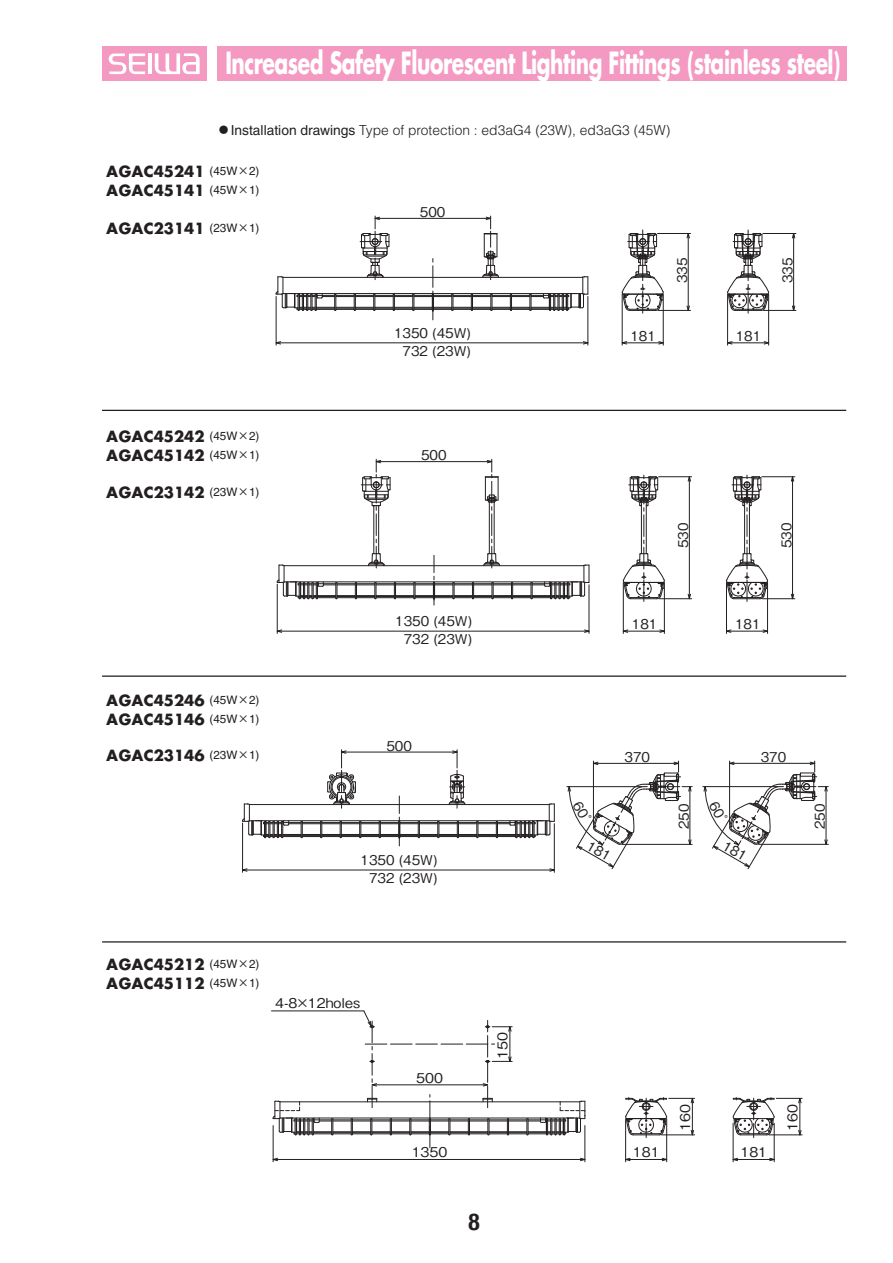
<style>
.page{position:relative;width:893px;height:1263px;background:#fff}
.page>*{position:absolute;margin:0;border:0;box-sizing:border-box;transform-origin:0 0}
.t1{font:700 29.7px "Futura";letter-spacing:-.02em;color:#fff;scale:.68 1}
.t2{font:700 condensed 23.4px "Helvetica Neue";color:#231f20}
.t3{font:16.95px/19.2px "Futura Bld";color:#231f20}
.t4{font:300 13.8px "Helvetica";color:#231f20}
.t5{font:500 13.5px/18.1px "Gothic BBB Pro";color:#231f20;text-align:right}
.t6{font:500 13.5px "Gothic BBB Pro";color:#231f20;scale:1.05 1}
.s1{font-family:"Ryumin Pro"}
.s2{font-weight:400}
.s3{font-family:"Helvetica";font-size:11.7px}
.s4{font-family:"Gothic BBB Pro";font-weight:500;font-size:11.7px}
</style>
<div class="page">
<svg style="left:686px;top:234px;width:4px;height:5px"></svg>
<svg style="left:686px;top:305px;width:4px;height:5px"></svg>
<hr style="left:688px;top:233px;width:1px;height:77px;background:#231f20">
<hr style="left:658px;top:310px;width:32px;height:1px;background:#231f20">
<hr style="left:657px;top:233px;width:33px;height:1px;background:#231f20">
<hr style="left:622px;top:294px;width:1px;height:51px;background:#231f20">
<hr style="left:663px;top:294px;width:1px;height:51px;background:#231f20">
<svg style="left:621px;top:341px;width:6px;height:4px"></svg>
<svg style="left:658px;top:341px;width:6px;height:4px"></svg>
<hr style="left:622px;top:343px;width:41px;height:1px;background:#231f20">
<hr style="left:276px;top:296px;width:1px;height:49px;background:#231f20">
<hr style="left:588px;top:296px;width:1px;height:49px;background:#231f20">
<svg style="left:275px;top:341px;width:6px;height:4px"></svg>
<svg style="left:583px;top:341px;width:6px;height:4px"></svg>
<hr style="left:276px;top:343px;width:312px;height:1px;background:#231f20">
<hr style="left:793px;top:233px;width:1px;height:77px;background:#231f20">
<hr style="left:763px;top:310px;width:33px;height:1px;background:#231f20">
<hr style="left:763px;top:233px;width:33px;height:1px;background:#231f20">
<hr style="left:727px;top:294px;width:1px;height:51px;background:#231f20">
<hr style="left:768px;top:294px;width:1px;height:51px;background:#231f20">
<svg style="left:727px;top:341px;width:6px;height:4px"></svg>
<svg style="left:763px;top:341px;width:7px;height:4px"></svg>
<hr style="left:728px;top:343px;width:41px;height:1px;background:#231f20">
<svg style="left:621px;top:230px;width:43px;height:83px"></svg>
<svg style="left:276px;top:216px;width:313px;height:104px"></svg>
<svg style="left:727px;top:230px;width:42px;height:83px"></svg>
<svg style="left:687px;top:594px;width:4px;height:6px"></svg>
<svg style="left:687px;top:477px;width:4px;height:5px"></svg>
<hr style="left:689px;top:477px;width:1px;height:122px;background:#231f20">
<hr style="left:659px;top:476px;width:33px;height:1px;background:#231f20">
<hr style="left:659px;top:598px;width:33px;height:1px;background:#231f20">
<hr style="left:623px;top:582px;width:1px;height:51px;background:#231f20">
<hr style="left:664px;top:582px;width:1px;height:51px;background:#231f20">
<svg style="left:622px;top:629px;width:6px;height:4px"></svg>
<svg style="left:659px;top:629px;width:6px;height:4px"></svg>
<hr style="left:623px;top:631px;width:41px;height:1px;background:#231f20">
<hr style="left:277px;top:584px;width:1px;height:49px;background:#231f20">
<hr style="left:589px;top:585px;width:1px;height:48px;background:#231f20">
<svg style="left:276px;top:629px;width:6px;height:4px"></svg>
<svg style="left:584px;top:629px;width:6px;height:4px"></svg>
<hr style="left:792px;top:477px;width:1px;height:122px;background:#231f20">
<hr style="left:762px;top:476px;width:33px;height:1px;background:#231f20">
<hr style="left:762px;top:598px;width:33px;height:1px;background:#231f20">
<hr style="left:726px;top:582px;width:1px;height:51px;background:#231f20">
<hr style="left:767px;top:582px;width:1px;height:51px;background:#231f20">
<svg style="left:727px;top:629px;width:5px;height:4px"></svg>
<svg style="left:762px;top:629px;width:7px;height:4px"></svg>
<hr style="left:726px;top:631px;width:41px;height:1px;background:#231f20">
<svg style="left:623px;top:474px;width:42px;height:127px"></svg>
<hr style="left:646px;top:502px;width:1px;height:52px;background:#231f20">
<hr style="left:641px;top:502px;width:1px;height:52px;background:#231f20">
<svg style="left:277px;top:459px;width:313px;height:146px"></svg>
<hr style="left:494px;top:502px;width:1px;height:52px;background:#231f20">
<hr style="left:489px;top:502px;width:1px;height:52px;background:#231f20">
<hr style="left:378px;top:506px;width:1px;height:48px;background:#231f20">
<hr style="left:374px;top:506px;width:1px;height:48px;background:#231f20">
<svg style="left:726px;top:474px;width:42px;height:127px"></svg>
<hr style="left:277px;top:631px;width:312px;height:1px;background:#231f20">
<hr style="left:242px;top:823px;width:1px;height:49px;background:#231f20">
<hr style="left:554px;top:824px;width:1px;height:48px;background:#231f20">
<svg style="left:242px;top:868px;width:6px;height:4px"></svg>
<svg style="left:549px;top:868px;width:6px;height:4px"></svg>
<svg style="left:242px;top:750px;width:313px;height:96px"></svg>
<hr style="left:249px;top:804px;width:300px;height:1px;background:#231f20">
<hr style="left:243px;top:870px;width:311px;height:1px;background:#231f20">
<hr style="left:271px;top:1010px;width:93px;height:1px;background:#231f20">
<hr style="left:625px;top:1119px;width:1px;height:43px;background:#231f20">
<hr style="left:666px;top:1119px;width:1px;height:43px;background:#231f20">
<svg style="left:625px;top:1157px;width:6px;height:4px"></svg>
<svg style="left:661px;top:1157px;width:7px;height:4px"></svg>
<hr style="left:626px;top:1159px;width:41px;height:1px;background:#231f20">
<svg style="left:272px;top:1157px;width:6px;height:4px"></svg>
<svg style="left:580px;top:1157px;width:5px;height:4px"></svg>
<hr style="left:273px;top:1159px;width:312px;height:1px;background:#231f20">
<hr style="left:273px;top:1125px;width:1px;height:37px;background:#231f20">
<hr style="left:585px;top:1125px;width:1px;height:37px;background:#231f20">
<hr style="left:774px;top:1123px;width:1px;height:39px;background:#231f20">
<hr style="left:733px;top:1123px;width:1px;height:39px;background:#231f20">
<svg style="left:732px;top:1157px;width:6px;height:4px"></svg>
<svg style="left:769px;top:1157px;width:6px;height:4px"></svg>
<hr style="left:733px;top:1159px;width:41px;height:1px;background:#231f20">
<svg style="left:273px;top:1010px;width:313px;height:138px"></svg>
<svg style="left:625px;top:1097px;width:70px;height:40px"></svg>
<svg style="left:733px;top:1097px;width:69px;height:40px"></svg>
<div style="left:102px;top:47px;width:104px;height:34px;background:#f499c2"></div>
<hr style="left:148px;top:53px;width:4px;height:21px;background:#fff">
<svg style="left:109px;top:54px;width:36px;height:20px"></svg>
<svg style="left:155px;top:53px;width:45px;height:21px"></svg>
<div style="left:217px;top:47px;width:629px;height:34px;background:#f499c2"></div>
<hr style="left:102px;top:410px;width:744px;height:1px;background:#231f20">
<hr style="left:102px;top:675px;width:744px;height:2px;background:#231f20">
<hr style="left:102px;top:941px;width:744px;height:1px;background:#231f20">
<svg style="left:567px;top:761px;width:125px;height:108px"></svg>
<svg style="left:703px;top:761px;width:125px;height:108px"></svg>
<h1 class="t1" style="left:225px;top:43px;width:906px">Increased Safety Fluorescent Lighting Fittings (stainless steel)</h1>
<p class="t4" style="left:217px;top:122px;width:455px"><span class="s1">◦</span><span class="s2">Installation drawings</span> Type of protection : ed3aG4 (23W), ed3aG3 (45W)</p>
<p class="t3" style="left:106px;top:163px;width:155px">AGAC45241 <span class="s3">(45W</span><span class="s4">×</span><span class="s3">2)<br></span>AGAC45141 <span class="s3">(45W</span><span class="s4">×</span><span class="s3">1)</span></p>
<p class="t3" style="left:106px;top:220px;width:155px">AGAC23141 <span class="s3">(23W</span><span class="s4">×</span><span class="s3">1)</span></p>
<p class="t5" style="left:420px;top:201px;width:27px">500</p>
<p class="t3" style="left:106px;top:428px;width:155px">AGAC45242 <span class="s3">(45W</span><span class="s4">×</span><span class="s3">2)<br></span>AGAC45142 <span class="s3">(45W</span><span class="s4">×</span><span class="s3">1)</span></p>
<p class="t3" style="left:106px;top:484px;width:155px">AGAC23142 <span class="s3">(23W</span><span class="s4">×</span><span class="s3">1)</span></p>
<p class="t3" style="left:106px;top:692px;width:155px">AGAC45246 <span class="s3">(45W</span><span class="s4">×</span><span class="s3">2)<br></span>AGAC45146 <span class="s3">(45W</span><span class="s4">×</span><span class="s3">1)</span></p>
<p class="t3" style="left:106px;top:748px;width:155px">AGAC23146 <span class="s3">(23W</span><span class="s4">×</span><span class="s3">1)</span></p>
<p class="t5" style="left:394px;top:322px;width:78px">1350 (45W)<br>732 (23W)</p>
<p class="t5" style="left:421px;top:445px;width:27px">500</p>
<p class="t5" style="left:395px;top:610px;width:78px">1350 (45W)<br>732 (23W)</p>
<p class="t5" style="left:386px;top:735px;width:27px">500</p>
<p class="t5" style="left:360px;top:849px;width:78px">1350 (45W)<br>732 (23W)</p>
<p class="t5" style="left:630px;top:325px;width:27px">181</p>
<p class="t5" style="left:671px;top:283px;width:27px;rotate:-90deg">335</p>
<p class="t5" style="left:672px;top:548px;width:27px;rotate:-90deg">530</p>
<p class="t5" style="left:632px;top:613px;width:27px">181</p>
<p class="t5" style="left:625px;top:746px;width:27px">370</p>
<p class="t5" style="left:673px;top:829px;width:27px;rotate:-90deg">250</p>
<p class="t3" style="left:106px;top:956px;width:155px">AGAC45212 <span class="s3">(45W</span><span class="s4">×</span><span class="s3">2)<br></span>AGAC45112 <span class="s3">(45W</span><span class="s4">×</span><span class="s3">1)</span></p>
<p class="t6" style="left:275px;top:992px;width:83px">4-8×12holes</p>
<p class="t6" style="left:416px;top:1066px;width:27px">500</p>
<p class="t6" style="left:492px;top:1058px;width:27px;rotate:-90deg">150</p>
<p class="t6" style="left:412px;top:1141px;width:36px">1350</p>
<p class="t6" style="left:633px;top:1141px;width:27px">181</p>
<h2 class="t2" style="left:468px;top:1207px;width:13px">8</h2>
<p class="t6" style="left:674px;top:1131px;width:27px;rotate:-90deg">160</p>
<p class="t5" style="left:736px;top:325px;width:27px">181</p>
<p class="t5" style="left:777px;top:283px;width:27px;rotate:-90deg">335</p>
<p class="t5" style="left:775px;top:548px;width:27px;rotate:-90deg">530</p>
<p class="t5" style="left:735px;top:613px;width:27px">181</p>
<p class="t5" style="left:761px;top:746px;width:27px">370</p>
<p class="t5" style="left:809px;top:829px;width:27px;rotate:-90deg">250</p>
<p class="t6" style="left:740px;top:1141px;width:27px">181</p>
<p class="t6" style="left:782px;top:1131px;width:27px;rotate:-90deg">160</p>
</div>
